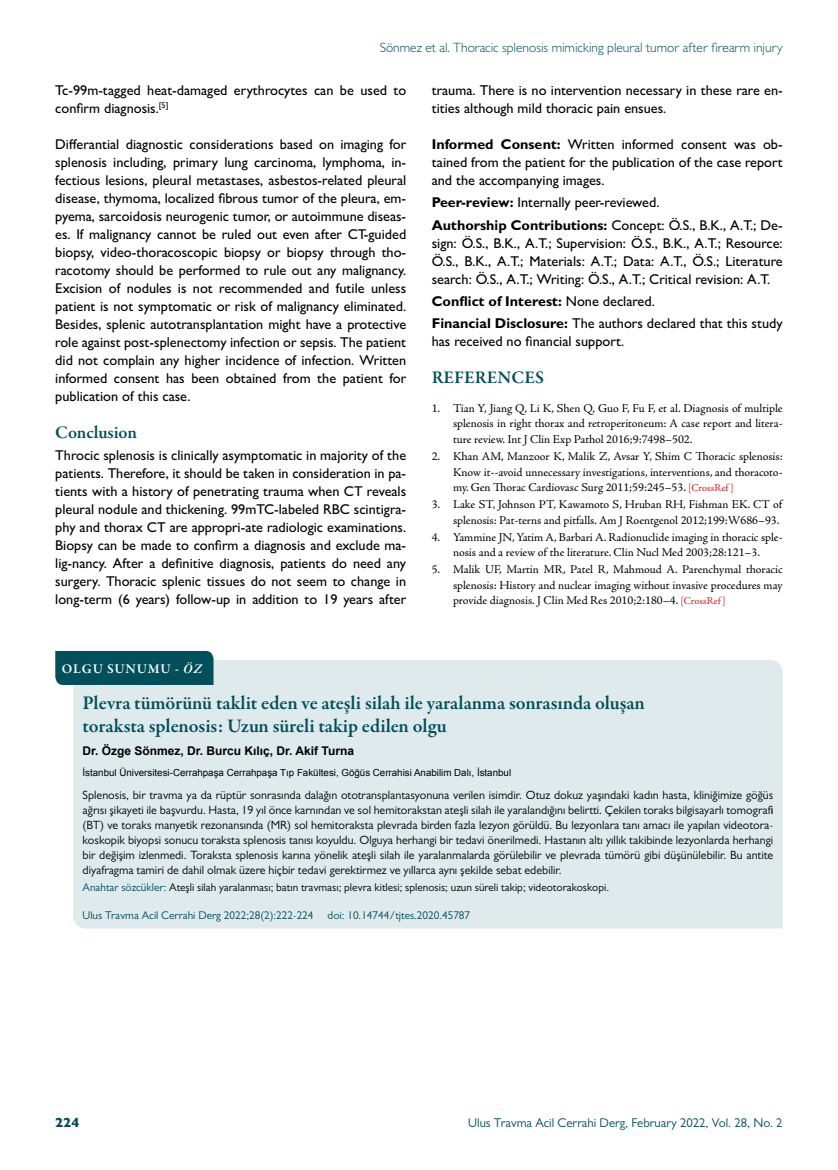
<style>
.page{position:relative;width:838px;height:1170px;background:#fff}
.page>*{position:absolute;margin:0;border:0;box-sizing:border-box;transform-origin:0 0}
.t1{font:600 19.5px/23.4px "Garamond Premr Pro";color:#004f5a}
.t2{font:600 18px "Garamond Premr Pro";color:#004f5a}
.t3{font:500 14.25px/18px "Gill Sans MT Pro";color:#000}
.t4{font:300 13.5px "Gill Sans MT Pro";color:#004f5a}
.t5{font:600 13.5px "Garamond Premr Pro";letter-spacing:.055em;color:#fff}
.t6{font:800 13.5px "Gill Sans MT Pro";color:#004f5a}
.t7{font:12.75px "Gill Sans MT Pro";color:#004f5a}
.t8{font:12px/15px "Gill Sans MT Pro";color:#000;text-align:justify}
.t9{font:12px/15.6px "Adobe Jenson Pro";color:#000;text-align:justify}
.t10{font:700 12px "Arial";color:#000}
.t11{font:11.25px "Gill Sans MT Pro";color:#000}
.t12{font:11.25px "Gill Sans MT Pro";color:#004f5a}
.t13{font:9.75px "Arial";color:#000}
.s1{font-weight:700}
.s2{font-size:10.5px;color:#d2232a}
.s3{font-style:italic}
.s4{color:#004f5a}
</style>
<div class="page">
<div style="left:73px;top:660px;width:709px;height:268px;background:#deeaec"></div>
<div style="left:55px;top:651px;width:158px;height:34px;background:#004f5a"></div>
<p class="t4" style="left:380px;top:39px;width:404px">Sönmez et al. Thoracic splenosis mimicking pleural tumor after firearm injury</p>
<p class="t3" style="left:55px;top:81px;width:352px">Tc-99m-tagged heat-damaged erythrocytes can be used to confirm diagnosis.<sup>[5]</sup></p>
<p class="t3" style="left:55px;top:135px;width:352px;text-align:justify">Differantial diagnostic considerations based on imaging for splenosis including, primary lung carcinoma, lymphoma, in&shy;fectious lesions, pleural metastases, asbestos-related pleural disease, thymoma, localized fibrous tumor of the pleura, em&shy;pyema, sarcoidosis neurogenic tumor, or autoimmune diseas&shy;es. If malignancy cannot be ruled out even after CT-guided biopsy, video-thoracoscopic biopsy or biopsy through tho&shy;racotomy should be performed to rule out any malignancy.<br>Excision of nodules is not recommended and futile unless patient is not symptomatic or risk of malignancy eliminated.<br>Besides, splenic autotransplantation might have a protective role against post-splenectomy infection or sepsis. The patient did not complain any higher incidence of infection. Written informed consent has been obtained from the patient for publication of this case.</p>
<p class="t2" style="left:55px;top:421px;width:83px">Conclusion</p>
<p class="t3" style="left:55px;top:446px;width:352px;text-align:justify">Throcic splenosis is clinically asymptomatic in majority of the patients. Therefore, it should be taken in consideration in pa&shy;tients with a history of penetrating trauma when CT reveals pleural nodule and thickening. 99mTC-labeled RBC scintigra&shy;phy and thorax CT are appropri-ate radiologic examinations.<br>Biopsy can be made to confirm a diagnosis and exclude ma&shy;lig-nancy. After a definitive diagnosis, patients do need any surgery. Thoracic splenic tissues do not seem to change in long-term (6 years) follow-up in addition to 19 years after</p>
<p class="t3" style="left:432px;top:81px;width:352px">trauma. There is no intervention necessary in these rare en&shy;tities although mild thoracic pain ensues.</p>
<p class="t3" style="left:432px;top:135px;width:352px;text-align:justify"><span class="s1">Informed Consent:</span> Written informed consent was ob&shy;tained from the patient for the publication of the case report and the accompanying images.</p>
<p class="t3" style="left:432px;top:191px;width:352px;line-height:22.2px"><span class="s1">Peer-review:</span> Internally peer-reviewed.<br><span class="s1">Authorship Contributions:</span> Concept: Ö.S., B.K., A.T.; De-</p>
<p class="t3" style="left:432px;top:234px;width:352px;text-align:justify">sign: Ö.S., B.K., A.T.; Supervision: Ö.S., B.K., A.T.; Resource:<br>Ö.S., B.K., A.T.; Materials: A.T.; Data: A.T., Ö.S.; Literature search: Ö.S., A.T.; Writing: Ö.S., A.T.; Critical revision: A.T.</p>
<p class="t3" style="left:432px;top:290px;width:352px;line-height:22.2px"><span class="s1">Conflict of Interest:</span> None declared.<br><span class="s1">Financial Disclosure:</span> The authors declared that this study</p>
<p class="t3" style="left:432px;top:332px;width:194px">has received no financial support.</p>
<p class="t2" style="left:432px;top:367px;width:114px">REFERENCES</p>
<p class="t9" style="left:453px;top:400px;width:331px;text-indent:-21px">1. Tian Y, Jiang Q, Li K, Shen Q, Guo F, Fu F, et al. Diagnosis of multiple splenosis in right thorax and retroperitoneum: A case report and litera&shy;ture review. Int J Clin Exp Pathol 2016;9:7498–502.</p>
<p class="t9" style="left:453px;top:448px;width:331px;text-indent:-21px">2. Khan AM, Manzoor K, Malik Z, Avsar Y, Shim C Thoracic splenosis:<br>Know it--avoid unnecessary investigations, interventions, and thoracoto&shy;my. Gen Thorac Cardiovasc Surg 2011;59:245–53. <span class="s2">[CrossRef ]</span></p>
<p class="t9" style="left:432px;top:496px;width:352px;text-align:right">3. Lake ST, Johnson PT, Kawamoto S, Hruban RH, Fishman EK. CT of splenosis: Pat-terns and pitfalls. Am J Roentgenol 2012;199:W686–93.</p>
<p class="t9" style="left:432px;top:529px;width:352px;text-align:center">4. Yammine JN, Yatim A, Barbari A. Radionuclide imaging in thoracic sple&shy;nosis and a review of the literature. Clin Nucl Med 2003;28:121–3.</p>
<p class="t9" style="left:453px;top:561px;width:331px;text-indent:-21px">5. Malik UF, Martin MR, Patel R, Mahmoud A. Parenchymal thoracic splenosis: History and nuclear imaging without invasive procedures may provide diagnosis. J Clin Med Res 2010;2:180–4. <span class="s2">[CrossRef ]</span></p>
<p class="t5" style="left:62px;top:660px;width:142px">OLGU SUNUMU - <span class="s3">ÖZ</span></p>
<h1 class="t1" style="left:82px;top:691px;width:564px">Plevra tümörünü taklit eden ve ateşli silah ile yaralanma sonrasında oluşan toraksta splenosis: Uzun süreli takip edilen olgu</h1>
<p class="t10" style="left:82px;top:743px;width:273px">Dr. Özge Sönmez, Dr. Burcu Kılıç, Dr. Akif Turna</p>
<p class="t13" style="left:82px;top:765px;width:430px">İstanbul Üniversitesi-Cerrahpaşa Cerrahpaşa Tıp Fakültesi, Göğüs Cerrahisi Anabilim Dalı, İstanbul</p>
<p class="t8" style="left:82px;top:787px;width:692px">Splenosis, bir travma ya da rüptür sonrasında dalağın ototransplantasyonuna verilen isimdir. Otuz dokuz yaşındaki kadın hasta, kliniğimize göğüs ağrısı şikayeti ile başvurdu. Hasta, 19 yıl önce karnından ve sol hemitorakstan ateşli silah ile yaralandığını belirtti. Çekilen toraks bilgisayarlı tomografi (BT) ve toraks manyetik rezonansında (MR) sol hemitoraksta plevrada birden fazla lezyon görüldü. Bu lezyonlara tanı amacı ile yapılan videotora&shy;koskopik biyopsi sonucu toraksta splenosis tanısı koyuldu. Olguya herhangi bir tedavi önerilmedi. Hastanın altı yıllık takibinde lezyonlarda herhangi bir değişim izlenmedi. Toraksta splenosis karına yönelik ateşli silah ile yaralanmalarda görülebilir ve plevrada tümörü gibi düşünülebilir. Bu antite diyafragma tamiri de dahil olmak üzere hiçbir tedavi gerektirmez ve yıllarca aynı şekilde sebat edebilir.</p>
<p class="t11" style="left:82px;top:880px;width:528px"><span class="s4">Anahtar sözcükler:</span> Ateşli silah yaralanması; batın travması; plevra kitlesi; splenosis; uzun süreli takip; videotorakoskopi.</p>
<p class="t12" style="left:82px;top:908px;width:232px">Ulus Travma Acil Cerrahi Derg 2022;28(2):222-224</p>
<p class="t12" style="left:328px;top:908px;width:144px">doi: 10.14744/tjtes.2020.45787</p>
<p class="t6" style="left:55px;top:1114px;width:26px">224</p>
<p class="t7" style="left:468px;top:1115px;width:316px">Ulus Travma Acil Cerrahi Derg, February 2022, Vol. 28, No. 2</p>
</div>
